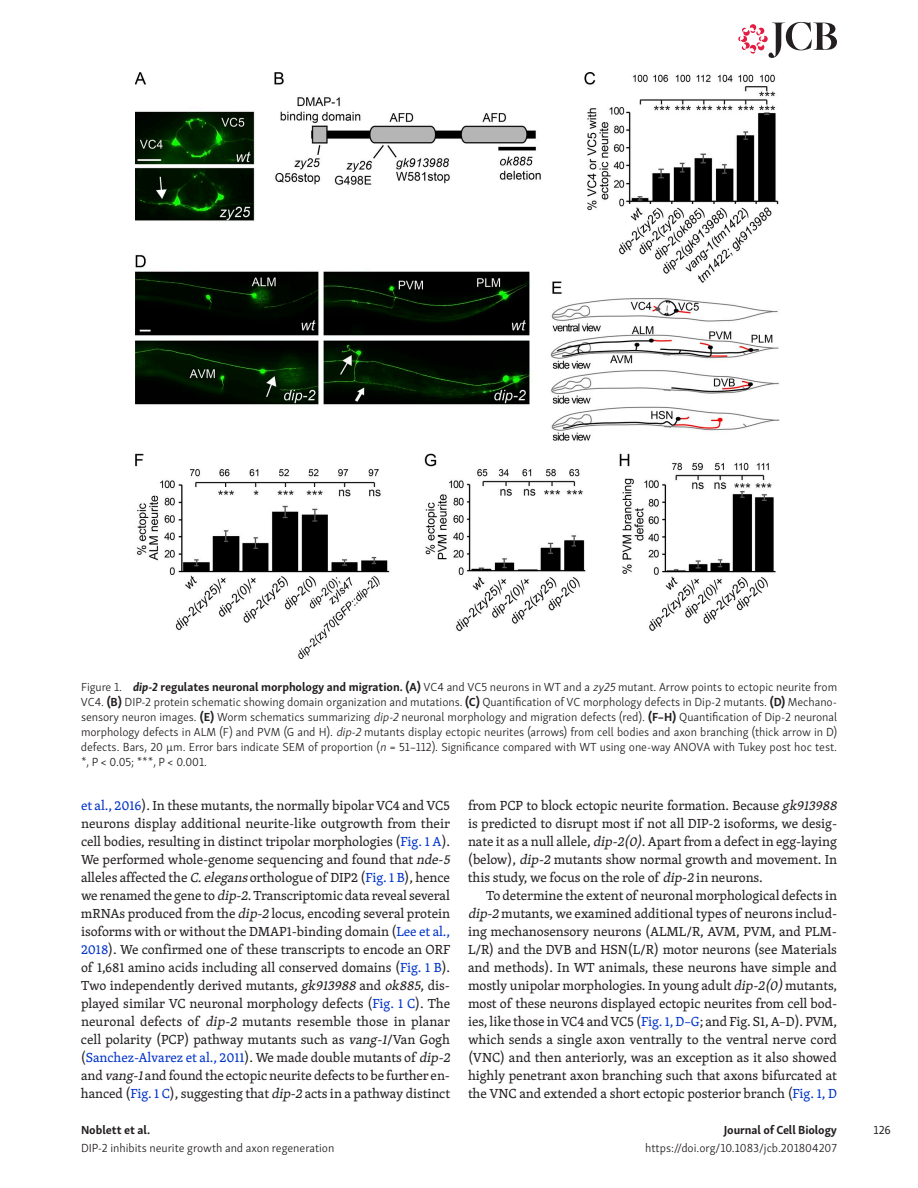
<style>
.page{position:relative;width:918px;height:1188px;background:#fff}
.page>*{position:absolute;margin:0;border:0;box-sizing:border-box;transform-origin:0 0}
.t1{font:13.5px/18px "Skolar PE";letter-spacing:-.005em;color:#231f20}
.t2{font:300 12px/15px "Skolar Sans PE";color:#231f20;text-align:justify}
.t3{font:700 12px "Skolar Sans PE";letter-spacing:-.005em;color:#231f20}
.t4{font:12px "Skolar Sans PE";color:#231f20}
.s1{font-weight:700;font-style:italic}
.s2{font-weight:700}
.s3{font-style:italic}
.s4{color:#0034c9}
</style>
<div class="page">
<svg style="left:738px;top:22px;width:99px;height:36px"></svg>
<img style="left:135px;top:72px;width:645px;height:586px">
<p class="t2" style="left:81px;top:679px;width:758px">Figure 1. <span class="s1">dip-2</span> <span class="s2">regulates neuronal morphology and migration. (A)</span> VC4 and VC5 neurons in WT and a <span class="s3">zy25</span> mutant. Arrow points to ectopic neurite from VC4. <span class="s2">(B)</span> DIP-2 protein schematic showing domain organization and mutations. <span class="s2">(C)</span> Quantification of VC morphology defects in Dip-2 mutants. <span class="s2">(D)</span> Mechano&shy;sensory neuron images. <span class="s2">(E)</span> Worm schematics summarizing <span class="s3">dip-2</span> neuronal morphology and migration defects (red). <span class="s2">(F–H)</span> Quantification of Dip-2 neuronal morphology defects in ALM (F) and PVM (G and H). <span class="s3">dip-2</span> mutants display ectopic neurites (arrows) from cell bodies and axon branching (thick arrow in D) defects. Bars, 20 µm. Error bars indicate SEM of proportion (<span class="s3">n</span> = 51–112). Significance compared with WT using one-way ANOVA with Tukey post hoc test. *, P &lt; 0.05; ***, P &lt; 0.001.</p>
<p class="t1" style="left:81px;top:796px;width:374px"><span class="s4">et al., 2016</span>). In these mutants, the normally bipolar VC4 and VC5 neurons display additional neurite-like outgrowth from their cell bodies, resulting in distinct tripolar morphologies (<span class="s4">Fig. 1 A</span>).<br>We performed whole-genome sequencing and found that <span class="s3">nde-5 </span>alleles affected the <span class="s3">C.elegans</span>orthologue of DIP2 (<span class="s4">Fig. 1 B</span>), hence we renamed the gene to <span class="s3">dip-2</span>. Transcriptomic data reveal several mRNAs produced from the <span class="s3">dip-2</span> locus, encoding several protein isoforms with or without the DMAP1-binding domain (<span class="s4">Lee et al., 2018</span>). We confirmed one of these transcripts to encode an ORF of 1,681 amino acids including all conserved domains (<span class="s4">Fig. 1 B</span>).<br>Two independently derived mutants, <span class="s3">gk913988</span> and <span class="s3">ok885</span>, dis&shy;played similar VC neuronal morphology defects (<span class="s4">Fig. 1 C</span>). The neuronal defects of <span class="s3">dip-2</span> mutants resemble those in planar cell polarity (PCP) pathway mutants such as <span class="s3">vang-1</span>/Van Gogh (<span class="s4">Sanchez-Alvarez et al., 2011</span>). We made double mutants of <span class="s3">dip-2 </span>and <span class="s3">vang-1</span>and found the ectopic neurite defects to be further en&shy;hanced (<span class="s4">Fig. 1 C</span>), suggesting that <span class="s3">dip-2</span> acts in a pathway distinct</p>
<p class="t1" style="left:468px;top:796px;width:374px">from PCP to block ectopic neurite formation. Because <span class="s3">gk913988 </span>is predicted to disrupt most if not all DIP-2 isoforms, we desig&shy;nate it as a null allele, <span class="s3">dip-2(0)</span>. Apart from a defect in egg-laying (below), <span class="s3">dip-2</span> mutants show normal growth and movement. In this study, we focus on the role of <span class="s3">dip-2</span> in neurons.</p>
<p class="t1" style="left:468px;top:886px;width:371px;text-align:justify;text-indent:18px">To determine the extent of neuronal morphological defects in <span class="s3">dip-2</span> mutants, we examined additional types of neurons includ&shy;ing mechanosensory neurons (ALML/R, AVM, PVM, and PLM-L/R) and the DVB and HSN(L/R) motor neurons (see Materials and methods). In WT animals, these neurons have simple and mostly unipolar morphologies. In young adult <span class="s3">dip-2(0)</span>mutants, most of these neurons displayed ectopic neurites from cell bod&shy;ies, like those in VC4 and VC5 (<span class="s4">Fig. 1, D–G</span>; and Fig. S1, A–D). PVM, which sends a single axon ventrally to the ventral nerve cord (VNC) and then anteriorly, was an exception as it also showed highly penetrant axon branching such that axons bifurcated at the VNC and extended a short ectopic posterior branch (<span class="s4">Fig. 1, D</span></p>
<p class="t3" style="left:81px;top:1120px;width:71px">Noblett et al.</p>
<p class="t2" style="left:81px;top:1140px;width:255px">DIP-2 inhibits neurite growth and axon regeneration</p>
<p class="t3" style="left:724px;top:1120px;width:115px">Journal of Cell Biology</p>
<p class="t2" style="left:645px;top:1140px;width:193px">https://doi.org/10.1083/jcb.201804207</p>
<p class="t4" style="left:874px;top:1121px;width:19px">126</p>
</div>
